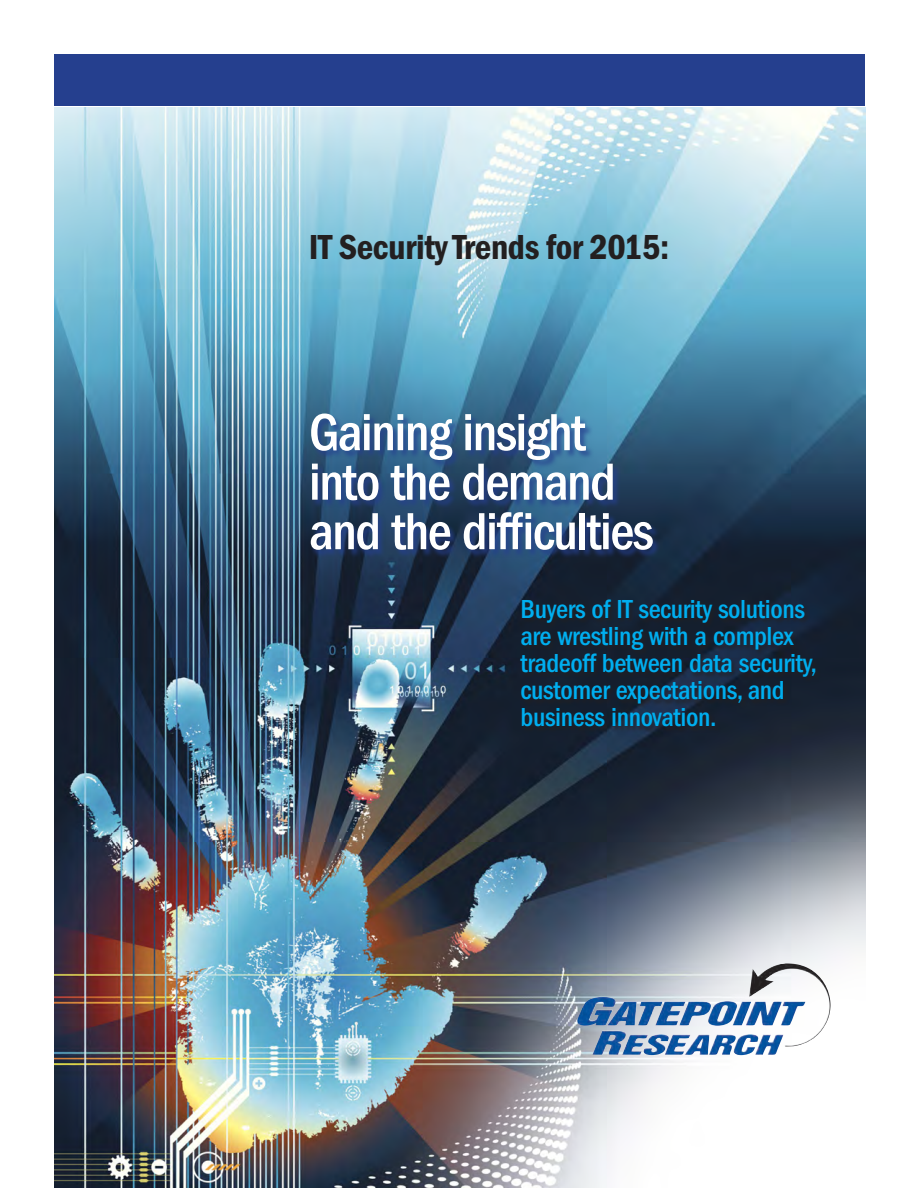
<style>
.page{position:relative;width:918px;height:1188px;background:#fff}
.page>*{position:absolute;margin:0;border:0;box-sizing:border-box;transform-origin:0 0}
.t1{font:500 condensed 54px/49.5px "Franklin Gothic";letter-spacing:-.03em;color:#fff}
.t2{font:600 condensed 36px "Franklin Gothic";letter-spacing:-.01em;color:#231f20}
._12_15_Minion{font:500 condensed 27px "Franklin Gothic";letter-spacing:-.015em;color:#00aeef}
</style>
<div class="page">
<img style="left:54px;top:107px;width:811px;height:1081px">
<div style="left:310px;top:414px;width:351px;height:145px;background:#253f8e;opacity:.75"></div>
<div style="left:520px;top:599px;width:302px;height:134px;background:#231f20;opacity:.75"></div>
<div style="left:54px;top:54px;width:810px;height:52px;background:#253f8e"></div>
<img style="left:749px;top:964px;width:81px;height:82px">
<p class="t2" style="left:309px;top:226px;width:362px">IT Security Trends for 2015:</p>
<p class="t1" style="left:309px;top:408px;width:346px">Gaining insight into the demand and the difficulties</p>
<p class="_12_15_Minion" style="left:521px;top:594px;width:286px">Buyers of IT security solutions</p>
<p class="_12_15_Minion" style="left:521px;top:621px;width:274px">are wrestling with a complex</p>
<p class="_12_15_Minion" style="left:521px;top:648px;width:298px">tradeoff between data security,</p>
<p class="_12_15_Minion" style="left:521px;top:675px;width:266px">customer expectations, and</p>
<p class="_12_15_Minion" style="left:521px;top:702px;width:198px">business innovation.</p>
</div>
